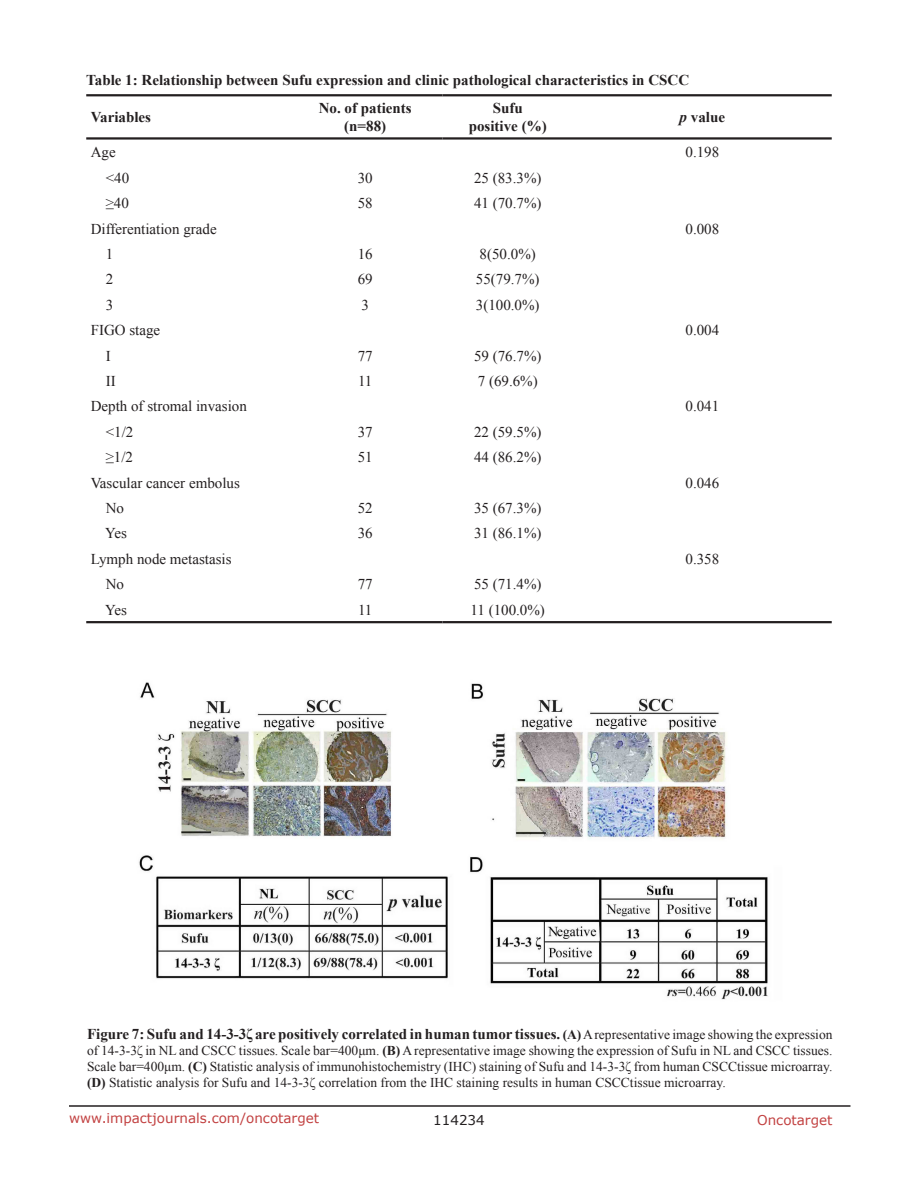
<style>
.page{position:relative;width:918px;height:1188px;background:#fff}
.page>*{position:absolute;margin:0;border:0;box-sizing:border-box;transform-origin:0 0}
.TableText1_Center{font:15px "Times New Roman";color:#231f20}
.TableText1{font:15px "Times New Roman";color:#231f20}
.figuretext{font:700 15px "Times New Roman";color:#231f20}
.Table_head{font:700 15px "Times New Roman";color:#231f20}
.Table_head_centre{font:700 15px "Times New Roman";color:#231f20}
.figuretext-2{font:13.5px/16.2px "Times New Roman";color:#231f20;text-align:justify}
.t1{font:13.5px "Verdana";color:#c24141}
.t2{font:13.5px "Verdana";color:#231f20}
.s1{font-style:italic}
.s2{font-size:13.5px}
.s3{font-weight:400;font-size:13.5px}
.s4{font-weight:700}
</style>
<div class="page">
<hr style="left:69px;top:1105px;width:781px;height:2px;background:#231f20">
<svg style="left:86px;top:96px;width:746px;height:1px"></svg>
<hr style="left:86px;top:94px;width:202px;height:2px;background:#231f20">
<hr style="left:288px;top:94px;width:154px;height:2px;background:#231f20">
<hr style="left:442px;top:94px;width:131px;height:2px;background:#231f20">
<hr style="left:573px;top:94px;width:259px;height:2px;background:#231f20">
<hr style="left:86px;top:137px;width:202px;height:3px;background:#231f20">
<hr style="left:288px;top:137px;width:154px;height:3px;background:#231f20">
<hr style="left:442px;top:137px;width:131px;height:3px;background:#231f20">
<hr style="left:573px;top:137px;width:259px;height:3px;background:#231f20">
<hr style="left:86px;top:621px;width:202px;height:2px;background:#231f20">
<hr style="left:288px;top:621px;width:154px;height:2px;background:#231f20">
<hr style="left:442px;top:621px;width:131px;height:2px;background:#231f20">
<hr style="left:573px;top:621px;width:259px;height:2px;background:#231f20">
<img style="left:139px;top:682px;width:629px;height:318px">
<p class="Table_head" style="left:86px;top:70px;width:604px">Table 1: Relationship between Sufu expression and clinic pathological characteristics in CSCC</p>
<p class="Table_head" style="left:91px;top:107px;width:62px">Variables</p>
<p class="Table_head_centre" style="left:319px;top:98px;width:94px">No. of patients</p>
<p class="Table_head_centre" style="left:344px;top:116px;width:43px">(n=88)</p>
<p class="Table_head_centre" style="left:493px;top:98px;width:32px">Sufu</p>
<p class="Table_head_centre" style="left:469px;top:116px;width:79px">positive (%)</p>
<p class="Table_head_centre" style="left:680px;top:107px;width:47px"><span class="s1">p</span> value</p>
<p class="TableText1" style="left:91px;top:142px;width:26px">Age</p>
<p class="TableText1_Center" style="left:686px;top:142px;width:35px">0.198</p>
<p class="TableText1" style="left:106px;top:168px;width:25px">&lt;40</p>
<p class="TableText1_Center" style="left:358px;top:168px;width:16px">30</p>
<p class="TableText1_Center" style="left:474px;top:168px;width:69px">25 (83.3%)</p>
<p class="TableText1" style="left:106px;top:193px;width:25px">≥40</p>
<p class="TableText1_Center" style="left:358px;top:193px;width:16px">58</p>
<p class="TableText1_Center" style="left:474px;top:193px;width:69px">41 (70.7%)</p>
<p class="TableText1" style="left:91px;top:219px;width:127px">Differentiation grade</p>
<p class="TableText1_Center" style="left:686px;top:219px;width:35px">0.008</p>
<p class="TableText1" style="left:106px;top:244px;width:9px">1</p>
<p class="TableText1_Center" style="left:358px;top:244px;width:16px">16</p>
<p class="TableText1_Center" style="left:480px;top:244px;width:58px">8(50.0%)</p>
<p class="TableText1" style="left:106px;top:269px;width:9px">2</p>
<p class="TableText1_Center" style="left:358px;top:269px;width:16px">69</p>
<p class="TableText1_Center" style="left:476px;top:269px;width:65px">55(79.7%)</p>
<p class="TableText1" style="left:106px;top:295px;width:9px">3</p>
<p class="TableText1_Center" style="left:362px;top:295px;width:9px">3</p>
<p class="TableText1_Center" style="left:476px;top:295px;width:65px">3(100.0%)</p>
<p class="TableText1" style="left:91px;top:320px;width:71px">FIGO stage</p>
<p class="TableText1_Center" style="left:686px;top:320px;width:35px">0.004</p>
<p class="TableText1" style="left:106px;top:346px;width:6px">I</p>
<p class="TableText1_Center" style="left:358px;top:346px;width:16px">77</p>
<p class="TableText1_Center" style="left:474px;top:346px;width:69px">59 (76.7%)</p>
<p class="TableText1" style="left:106px;top:371px;width:11px">II</p>
<p class="TableText1_Center" style="left:358px;top:371px;width:16px">11</p>
<p class="TableText1_Center" style="left:478px;top:371px;width:61px">7 (69.6%)</p>
<p class="TableText1" style="left:91px;top:396px;width:158px">Depth of stromal invasion</p>
<p class="TableText1_Center" style="left:686px;top:396px;width:35px">0.041</p>
<p class="TableText1" style="left:106px;top:422px;width:29px">&lt;1/2</p>
<p class="TableText1_Center" style="left:358px;top:422px;width:16px">37</p>
<p class="TableText1_Center" style="left:474px;top:422px;width:69px">22 (59.5%)</p>
<p class="TableText1" style="left:106px;top:447px;width:29px">≥1/2</p>
<p class="TableText1_Center" style="left:358px;top:447px;width:16px">51</p>
<p class="TableText1_Center" style="left:474px;top:447px;width:69px">44 (86.2%)</p>
<p class="TableText1" style="left:91px;top:473px;width:151px">Vascular cancer embolus</p>
<p class="TableText1_Center" style="left:686px;top:473px;width:35px">0.046</p>
<p class="TableText1" style="left:106px;top:498px;width:20px">No</p>
<p class="TableText1_Center" style="left:358px;top:498px;width:16px">52</p>
<p class="TableText1_Center" style="left:474px;top:498px;width:69px">35 (67.3%)</p>
<p class="TableText1" style="left:105px;top:523px;width:23px">Yes</p>
<p class="TableText1_Center" style="left:358px;top:523px;width:16px">36</p>
<p class="TableText1_Center" style="left:474px;top:523px;width:69px">31 (86.1%)</p>
<p class="TableText1" style="left:91px;top:549px;width:142px">Lymph node metastasis</p>
<p class="TableText1_Center" style="left:686px;top:549px;width:35px">0.358</p>
<p class="TableText1" style="left:106px;top:574px;width:20px">No</p>
<p class="TableText1_Center" style="left:358px;top:574px;width:16px">77</p>
<p class="TableText1_Center" style="left:474px;top:574px;width:69px">55 (71.4%)</p>
<p class="TableText1" style="left:105px;top:600px;width:23px">Yes</p>
<p class="TableText1_Center" style="left:358px;top:600px;width:16px">11</p>
<p class="TableText1_Center" style="left:471px;top:600px;width:76px">11 (100.0%)</p>
<p class="figuretext" style="left:87px;top:1023px;width:747px">Figure 7: Sufu and 14-3-3ζ are positively correlated in human tumor tissues. <span class="s2">(A)</span> <span class="s3">A representative image showing the expression</span></p>
<p class="figuretext-2" style="left:87px;top:1042px;width:747px">of 14-3-3ζ in NL and CSCC tissues. Scale bar=400μm. <span class="s4">(B)</span> A representative image showing the expression of Sufu in NL and CSCC tissues.<br>Scale bar=400μm. <span class="s4">(C)</span> Statistic analysis of immunohistochemistry (IHC) staining of Sufu and 14-3-3ζ from human CSCCtissue microarray. <span class="s4">(D)</span> Statistic analysis for Sufu and 14-3-3ζ correlation from the IHC staining results in human CSCCtissue microarray.</p>
<p class="t1" style="left:69px;top:1109px;width:252px">www.impactjournals.com/oncotarget</p>
<p class="t2" style="left:433px;top:1111px;width:53px">114234</p>
<p class="t1" style="left:757px;top:1111px;width:77px">Oncotarget</p>
</div>
